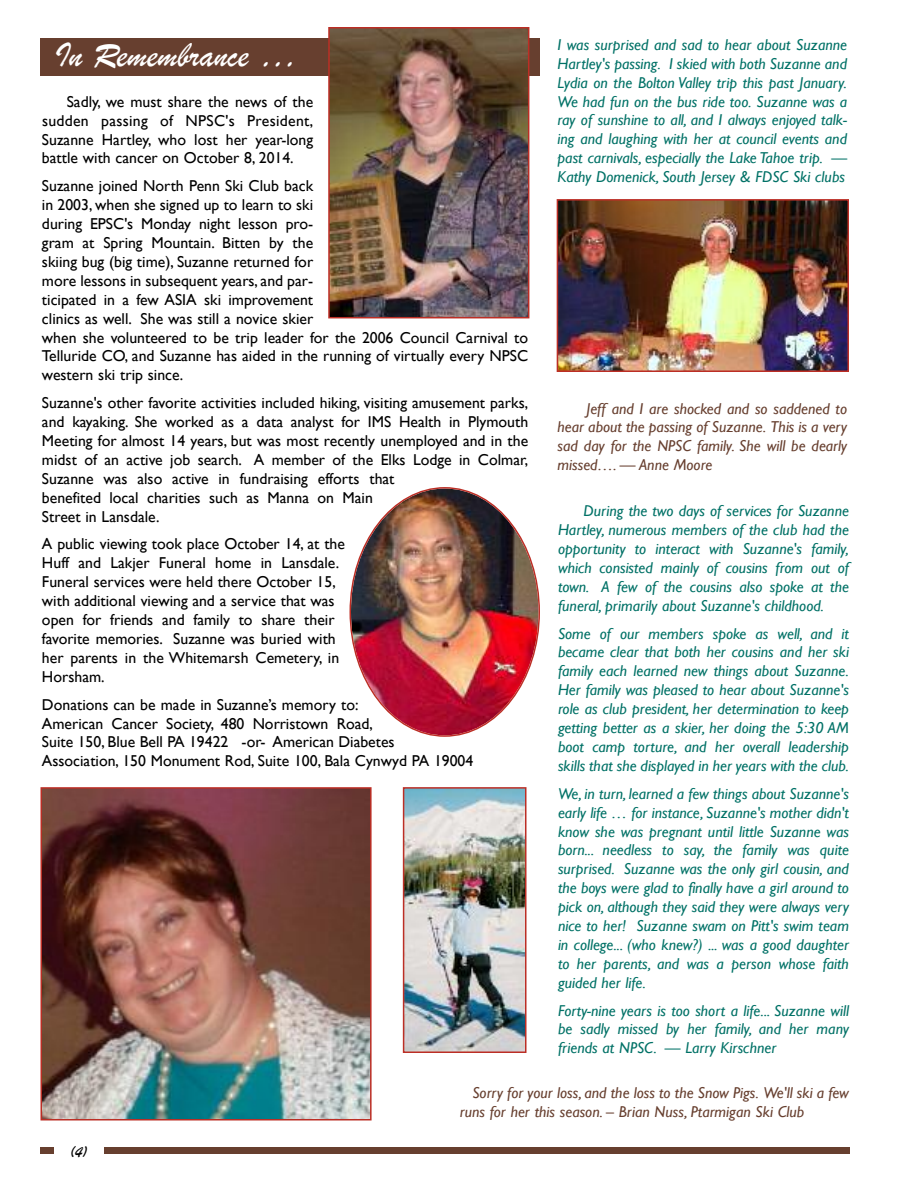
<style>
.page{position:relative;width:918px;height:1188px;background:#fff}
.page>*{position:absolute;margin:0;border:0;box-sizing:border-box;transform-origin:0 0}
.t1{font:36px "Brush Script";color:#fff}
.t2{font:16.5px "Brush Script";color:#000}
.t3{font:italic 15.75px/18.9px "Gill Sans";color:#007166;text-align:justify}
.t4{font:15.75px/18.9px "Gill Sans";color:#000}
.t5{font:italic 15.75px/18.9px "Gill Sans";color:#673f2f;text-align:justify}
</style>
<div class="page">
<div style="left:40px;top:1147px;width:810px;height:7px;background:#673f2f"></div>
<div style="left:54px;top:1146px;width:50px;height:24px;background:#fff"></div>
<div style="left:40px;top:38px;width:500px;height:38px;background:#673f2f"></div>
<img style="left:331px;top:30px;width:195px;height:285px">
<div style="left:328px;top:27px;width:201px;height:291px;border:2px solid #bc2e25"></div>
<img style="left:560px;top:202px;width:286px;height:167px">
<div style="left:557px;top:199px;width:292px;height:173px;border:2px solid #bc2e25"></div>
<img style="left:406px;top:790px;width:117px;height:260px">
<div style="left:403px;top:787px;width:123px;height:266px;border:2px solid #bc2e25"></div>
<img style="left:350px;top:487px;width:190px;height:250px">
<img style="left:43px;top:790px;width:326px;height:327px">
<div style="left:40px;top:787px;width:332px;height:333px;border:2px solid #bc2e25"></div>
<h1 class="t1" style="left:55px;top:35px;width:242px">In Remembrance …</h1>
<p class="t4" style="left:42px;top:92px;width:273px;text-align:justify;text-indent:25px">Sadly, we must share the news of the sudden passing of NPSC's President, Suzanne Hartley, who lost her year-long battle with cancer on October 8, 2014.</p>
<p class="t4" style="left:42px;top:176px;width:488px">Suzanne joined North Penn Ski Club back<br>in 2003, when she signed up to learn to ski<br>during EPSC's Monday night lesson pro-<br>gram at Spring Mountain. Bitten by the<br>skiing bug (big time), Suzanne returned for<br>more lessons in subsequent years, and par-<br>ticipated in a few ASIA ski improvement<br>clinics as well. She was still a novice skier<br>when she volunteered to be trip leader for the 2006 Council Carnival to Telluride CO, and Suzanne has aided in the running of virtually every NPSC western ski trip since.</p>
<p class="t4" style="left:42px;top:393px;width:488px">Suzanne's other favorite activities included hiking, visiting amusement parks, and kayaking. She worked as a data analyst for IMS Health in Plymouth Meeting for almost 14 years, but was most recently unemployed and in the midst of an active job search. A member of the Elks Lodge in Colmar, Suzanne was also active in fundraising efforts that<br>benefited local charities such as Manna on Main<br>Street in Lansdale.</p>
<p class="t4" style="left:42px;top:535px;width:305px">A public viewing took place October 14, at the Huff and Lakjer Funeral home in Lansdale.<br>Funeral services were held there October 15, with additional viewing and a service that was open for friends and family to share their favorite memories. Suzanne was buried with her parents in the Whitemarsh Cemetery, in Horsham.</p>
<p class="t4" style="left:42px;top:695px;width:433px">Donations can be made in Suzanne’s memory to:<br>American Cancer Society, 480 Norristown Road,<br>Suite 150, Blue Bell PA 19422 -or- American Diabetes Association, 150 Monument Rod, Suite 100, Bala Cynwyd PA 19004</p>
<p class="t3" style="left:558px;top:35px;width:291px">I was surprised and sad to hear about Suzanne Hartley's passing. I skied with both Suzanne and Lydia on the Bolton Valley trip this past January.<br>We had fun on the bus ride too. Suzanne was a ray of sunshine to all, and I always enjoyed talk&shy;ing and laughing with her at council events and past carnivals, especially the Lake Tahoe trip. — Kathy Domenick, South Jersey &amp; FDSC Ski clubs</p>
<p class="t5" style="left:558px;top:399px;width:291px;text-indent:29px">Jeff and I are shocked and so saddened to hear about the passing of Suzanne. This is a very sad day for the NPSC family. She will be dearly missed…. — Anne Moore</p>
<p class="t3" style="left:558px;top:501px;width:293px;text-indent:26px">During the two days of services for Suzanne Hartley, numerous members of the club had the opportunity to interact with Suzanne's family, which consisted mainly of cousins from out of town. A few of the cousins also spoke at the funeral, primarily about Suzanne's childhood.</p>
<p class="t3" style="left:558px;top:624px;width:293px">Some of our members spoke as well, and it became clear that both her cousins and her ski family each learned new things about Suzanne.<br>Her family was pleased to hear about Suzanne's role as club president, her determination to keep getting better as a skier, her doing the 5:30 AM boot camp torture, and her overall leadership skills that she displayed in her years with the club.</p>
<p class="t3" style="left:558px;top:784px;width:293px">We, in turn, learned a few things about Suzanne's early life … for instance, Suzanne's mother didn't know she was pregnant until little Suzanne was born... needless to say, the family was quite surprised. Suzanne was the only girl cousin, and the boys were glad to finally have a girl around to pick on, although they said they were always very nice to her! Suzanne swam on Pitt's swim team in college... (who knew?) ... was a good daughter to her parents, and was a person whose faith guided her life.</p>
<p class="t3" style="left:558px;top:1001px;width:293px">Forty-nine years is too short a life... Suzanne will be sadly missed by her family, and her many friends at NPSC. — Larry Kirschner</p>
<p class="t2" style="left:70px;top:1143px;width:20px">(4)</p>
<p class="t5" style="left:460px;top:1083px;width:391px;text-indent:13px">Sorry for your loss, and the loss to the Snow Pigs. We'll ski a few runs for her this season. – Brian Nuss, Ptarmigan Ski Club</p>
</div>
